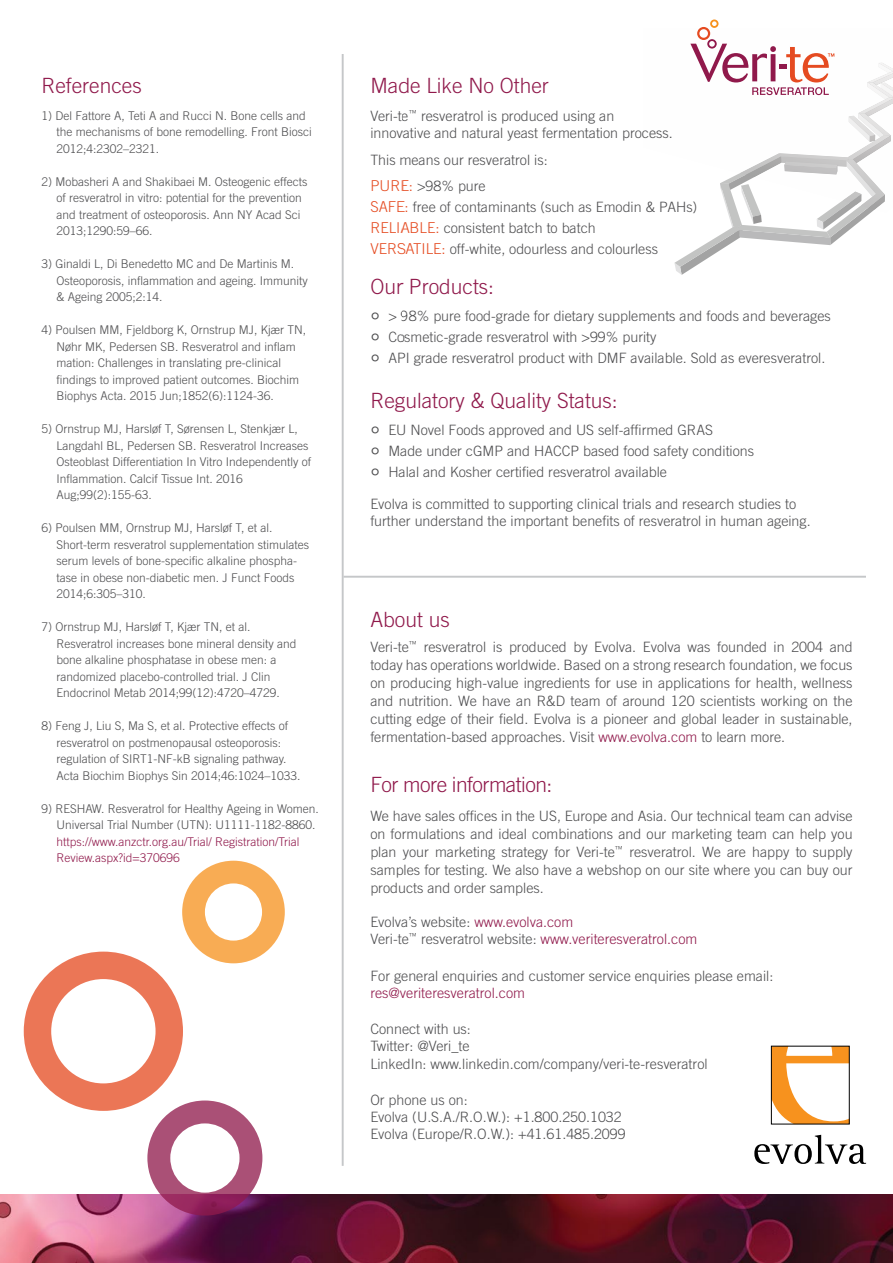
<style>
.page{position:relative;width:893px;height:1263px;background:#fff}
.page>*{position:absolute;margin:0;border:0;box-sizing:border-box;transform-origin:0 0}
.t1{font:300 21px "Trade Gothic";color:#90194b}
.t2{font:300 21px "Trade Gothic";letter-spacing:-.025em;color:#90194b}
.t3{font:300 14.25px/18px "Trade Gothic";color:#4d4d4f}
.t4{font:300 14.25px "Trade Gothic";color:#90194b}
.t5{font:300 12px/16.5px "Trade Gothic";color:#4d4d4f}
.t6{font:300 12px/16.5px "Trade Gothic";color:#90194b}
.s1{font-size:15px;color:#e54b21}
.s2{font-size:24px}
.s3{color:#90194b}
</style>
<div class="page">
<img style="left:0;top:1194px;width:893px;height:69px">
<hr style="left:342px;top:54px;width:2px;height:1112px;background:#c5c7c9">
<svg style="left:754px;top:1135px;width:112px;height:29px"></svg>
<svg style="left:773px;top:1048px;width:75px;height:74px"></svg>
<div style="left:771px;top:1046px;width:79px;height:78px;border:1px solid #000"></div>
<svg style="left:674px;top:20px;width:219px;height:255px"></svg>
<svg style="left:24px;top:861px;width:261px;height:354px"></svg>
<hr style="left:343px;top:576px;width:523px;height:2px;background:#c5c7c9">
<h1 class="t1" style="left:41px;top:73px;width:102px">References</h1>
<p class="t5" style="left:56px;top:107px;width:257px;text-indent:-15px">1) Del Fattore A, Teti A and Rucci N. Bone cells and the mechanisms of bone remodelling. Front Biosci<br>2012;4:2302–2321.</p>
<p class="t5" style="left:56px;top:173px;width:253px;text-indent:-15px">2) Mobasheri A and Shakibaei M. Osteogenic effects of resveratrol in vitro: potential for the prevention and treatment of osteoporosis. Ann NY Acad Sci 2013;1290:59–66.</p>
<p class="t5" style="left:56px;top:255px;width:253px;text-indent:-15px">3) Ginaldi L, Di Benedetto MC and De Martinis M.<br>Osteoporosis, inflammation and ageing. Immunity &amp; Ageing 2005;2:14.</p>
<p class="t5" style="left:56px;top:321px;width:251px;text-indent:-15px">4) Poulsen MM, Fjeldborg K, Ornstrup MJ, Kjær TN, Nøhr MK, Pedersen SB. Resveratrol and inflam mation: Challenges in translating pre-clinical findings to improved patient outcomes. Biochim Biophys Acta. 2015 Jun;1852(6):1124-36.</p>
<p class="t5" style="left:56px;top:420px;width:256px;text-indent:-15px">5) Ornstrup MJ, Harsløf T, Sørensen L, Stenkjær L, Langdahl BL, Pedersen SB. Resveratrol Increases Osteoblast Differentiation In Vitro Independently of Inflammation. Calcif Tissue Int. 2016<br>Aug;99(2):155-63.</p>
<p class="t5" style="left:56px;top:519px;width:254px;text-indent:-15px">6) Poulsen MM, Ornstrup MJ, Harsløf T, et al.<br>Short-term resveratrol supplementation stimulates serum levels of bone-specific alkaline phospha&shy;tase in obese non-diabetic men. J Funct Foods 2014;6:305–310.</p>
<p class="t5" style="left:56px;top:618px;width:241px;text-indent:-15px">7) Ornstrup MJ, Harsløf T, Kjær TN, et al.<br>Resveratrol increases bone mineral density and bone alkaline phosphatase in obese men: a randomized placebo-controlled trial. J Clin Endocrinol Metab 2014;99(12):4720–4729.</p>
<p class="t5" style="left:56px;top:717px;width:246px;text-indent:-15px">8) Feng J, Liu S, Ma S, et al. Protective effects of resveratrol on postmenopausal osteoporosis: regulation of SIRT1-NF-kB signaling pathway.<br>Acta Biochim Biophys Sin 2014;46:1024–1033.</p>
<p class="t5" style="left:41px;top:800px;width:279px;text-align:right">9) RESHAW. Resveratrol for Healthy Ageing in Women.<br>Universal Trial Number (UTN): U1111-1182-8860.</p>
<p class="t6" style="left:56px;top:833px;width:244px">https://www.anzctr.org.au/Trial/ Registration/Trial<br>Review.aspx?id=370696</p>
<h1 class="t1" style="left:370px;top:73px;width:180px">Made Like No Other</h1>
<p class="t3" style="left:370px;top:107px;width:304px;line-height:17.1px">Veri-te<sup>™</sup> resveratrol is produced using an innovative and natural yeast fermentation process.</p>
<p class="t3" style="left:370px;top:147px;width:179px;line-height:25.5px">This means our resveratrol is:<br><span class="s1">PURE:</span> &gt;98% pure</p>
<p class="t3" style="left:370px;top:196px;width:329px;line-height:21px"><span class="s1">SAFE:</span> free of contaminants (such as Emodin &amp; PAHs)<br><span class="s1">RELIABLE:</span> consistent batch to batch<br><span class="s1">VERSATILE:</span> off-white, odourless and colourless</p>
<h1 class="t1" style="left:370px;top:274px;width:125px">Our Products:</h1>
<p class="t3" style="left:370px;top:305px;width:462px;line-height:21px"><span class="s2">°</span> &gt; 98% pure food-grade for dietary supplements and foods and beverages <span class="s2">°</span> Cosmetic-grade resveratrol with &gt;99% purity<br><span class="s2">°</span> API grade resveratrol product with DMF available. Sold as everesveratrol.</p>
<h1 class="t1" style="left:370px;top:388px;width:249px">Regulatory &amp; Quality Status:</h1>
<p class="t3" style="left:370px;top:419px;width:385px;line-height:21px"><span class="s2">°</span> EU Novel Foods approved and US self-affirmed GRAS<br><span class="s2">°</span> Made under cGMP and HACCP based food safety conditions <span class="s2">°</span> Halal and Kosher certified resveratrol available</p>
<p class="t3" style="left:370px;top:495px;width:442px;line-height:17.1px">Evolva is committed to supporting clinical trials and research studies to further understand the important benefits of resveratrol in human ageing.</p>
<h1 class="t1" style="left:370px;top:607px;width:81px">About us</h1>
<p class="t3" style="left:370px;top:638px;width:484px;text-align:justify">Veri-te<sup>™</sup> resveratrol is produced by Evolva. Evolva was founded in 2004 and today has operations worldwide. Based on a strong research foundation, we focus on producing high-value ingredients for use in applications for health, wellness and nutrition. We have an R&amp;D team of around 120 scientists working on the cutting edge of their field. Evolva is a pioneer and global leader in sustainable, fermentation-based approaches. Visit <span class="s3">www.evolva.com</span> to learn more.</p>
<h1 class="t2" style="left:370px;top:772px;width:184px">For more information:</h1>
<p class="t3" style="left:370px;top:807px;width:484px;text-align:justify">We have sales offices in the US, Europe and Asia. Our technical team can advise on formulations and ideal combinations and our marketing team can help you plan your marketing strategy for Veri-te<sup>™</sup> resveratrol. We are happy to supply samples for testing. We also have a webshop on our site where you can buy our products and order samples.</p>
<p class="t3" style="left:370px;top:913px;width:328px;line-height:17.1px">Evolva’s website: <span class="s3">www.evolva.com<br></span>Veri-te<sup>™</sup> resveratrol website: <span class="s3">www.veriteresveratrol.com</span></p>
<p class="t3" style="left:370px;top:966px;width:404px">For general enquiries and customer service enquiries please email:</p>
<p class="t4" style="left:370px;top:984px;width:156px">res@veriteresveratrol.com</p>
<p class="t3" style="left:370px;top:1020px;width:339px;line-height:17.1px">Connect with us:<br>Twitter: @Veri_te<br>LinkedIn: www.linkedin.com/company/veri-te-resveratrol</p>
<p class="t3" style="left:370px;top:1091px;width:257px;line-height:17.1px">Or phone us on:<br>Evolva (U.S.A./R.O.W.): +1.800.250.1032<br>Evolva (Europe/R.O.W.): +41.61.485.2099</p>
</div>
